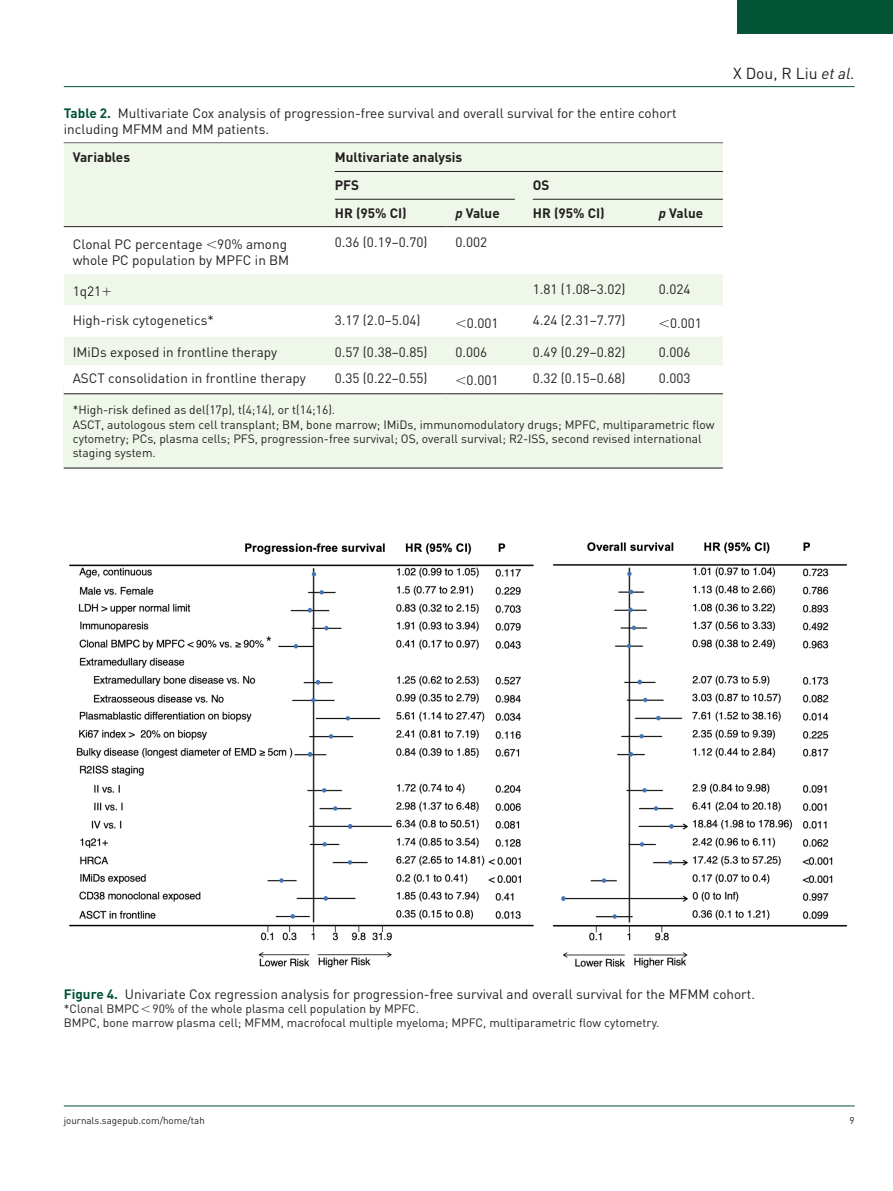
<style>
.page{position:relative;width:893px;height:1191px;background:#fff}
.page>*{position:absolute;margin:0;border:0;box-sizing:border-box;transform-origin:0 0}
.t1{font:15.75px "DIN";color:#231f20}
.t2{font:13.5px/15.8px "DIN";color:#231f20}
.t3{font:700 13.5px/27.8px "DIN";color:#231f20}
.t4{font:12px/14.2px "DIN";color:#231f20}
.t5{font:9.75px "DIN";color:#231f20}
.s1{font-weight:700;color:#015436}
.s2{font-style:italic}
</style>
<div class="page">
<hr style="left:64px;top:86px;width:791px;height:1px;background:#015436">
<hr style="left:64px;top:1105px;width:791px;height:1px;background:#015436">
<div style="left:738px;top:0;width:155px;height:34px;background:#015436"></div>
<div style="left:64px;top:383px;width:659px;height:85px;background:#eff7ea"></div>
<hr style="left:64px;top:468px;width:659px;height:1px;background:#231f20">
<div style="left:64px;top:143px;width:659px;height:83px;background:#eff7ea"></div>
<svg style="left:64px;top:227px;width:659px;height:166px"></svg>
<hr style="left:326px;top:226px;width:120px;height:1px;background:#231f20">
<hr style="left:446px;top:226px;width:78px;height:1px;background:#231f20">
<hr style="left:524px;top:226px;width:126px;height:1px;background:#231f20">
<hr style="left:650px;top:226px;width:73px;height:1px;background:#231f20">
<hr style="left:64px;top:393px;width:262px;height:1px;background:#231f20">
<hr style="left:326px;top:393px;width:120px;height:1px;background:#231f20">
<hr style="left:446px;top:393px;width:78px;height:1px;background:#231f20">
<hr style="left:524px;top:393px;width:126px;height:1px;background:#231f20">
<hr style="left:650px;top:393px;width:73px;height:1px;background:#231f20">
<hr style="left:64px;top:226px;width:262px;height:1px;background:#231f20">
<hr style="left:335px;top:171px;width:388px;height:1px;background:#231f20">
<hr style="left:335px;top:199px;width:180px;height:1px;background:#231f20">
<hr style="left:533px;top:199px;width:190px;height:1px;background:#231f20">
<img style="left:69px;top:542px;width:779px;height:426px">
<svg style="left:207px;top:241px;width:9px;height:8px"></svg>
<svg style="left:103px;top:288px;width:8px;height:8px"></svg>
<svg style="left:457px;top:319px;width:8px;height:8px"></svg>
<svg style="left:660px;top:319px;width:9px;height:8px"></svg>
<svg style="left:456px;top:376px;width:9px;height:8px"></svg>
<p class="t2" style="left:64px;top:105px;width:614px"><span class="s1">Table 2.</span> Multivariate Cox analysis of progression-free survival and overall survival for the entire cohort including MFMM and MM patients.</p>
<p class="t3" style="left:73px;top:143px;width:59px">Variables</p>
<p class="t3" style="left:335px;top:143px;width:129px">Multivariate analysis<br>PFS</p>
<p class="t3" style="left:533px;top:170px;width:18px">OS</p>
<p class="t3" style="left:335px;top:198px;width:74px">HR (95% CI)</p>
<p class="t3" style="left:455px;top:198px;width:46px"><span class="s2">p</span> Value</p>
<p class="t3" style="left:533px;top:198px;width:74px">HR (95% CI)</p>
<p class="t3" style="left:659px;top:198px;width:46px"><span class="s2">p</span> Value</p>
<p class="t2" style="left:73px;top:236px;width:218px">Clonal PC percentage 90% among whole PC population by MPFC in BM</p>
<p class="t2" style="left:335px;top:234px;width:94px">0.36 (0.19–0.70)</p>
<p class="t2" style="left:455px;top:234px;width:33px">0.002</p>
<p class="t2" style="left:73px;top:283px;width:30px">1q21</p>
<p class="t2" style="left:533px;top:281px;width:94px">1.81 (1.08–3.02)</p>
<p class="t2" style="left:659px;top:281px;width:33px">0.024</p>
<p class="t2" style="left:73px;top:312px;width:142px">High-risk cytogenetics*</p>
<p class="t2" style="left:335px;top:312px;width:87px">3.17 (2.0–5.04)</p>
<p class="t2" style="left:467px;top:314px;width:33px">0.001</p>
<p class="t2" style="left:533px;top:312px;width:94px">4.24 (2.31–7.77)</p>
<p class="t2" style="left:670px;top:314px;width:33px">0.001</p>
<p class="t2" style="left:73px;top:343px;width:206px">IMiDs exposed in frontline therapy</p>
<p class="t2" style="left:335px;top:343px;width:94px">0.57 (0.38–0.85)</p>
<p class="t2" style="left:455px;top:343px;width:33px">0.006</p>
<p class="t2" style="left:533px;top:343px;width:94px">0.49 (0.29–0.82)</p>
<p class="t2" style="left:659px;top:343px;width:33px">0.006</p>
<p class="t2" style="left:73px;top:369px;width:235px">ASCT consolidation in frontline therapy</p>
<p class="t2" style="left:335px;top:369px;width:94px">0.35 (0.22–0.55)</p>
<p class="t2" style="left:467px;top:372px;width:33px">0.001</p>
<p class="t2" style="left:533px;top:369px;width:94px">0.32 (0.15–0.68)</p>
<p class="t2" style="left:659px;top:369px;width:33px">0.003</p>
<p class="t4" style="left:73px;top:403px;width:643px">*High-risk defined as del(17p), t(4;14), or t(14;16).<br>ASCT, autologous stem cell transplant; BM, bone marrow; IMiDs, immunomodulatory drugs; MPFC, multiparametric flow cytometry; PCs, plasma cells; PFS, progression-free survival; OS, overall survival; R2-ISS, second revised international staging system.</p>
<p class="t1" style="left:733px;top:63px;width:123px">X Dou, R Liu <span class="s2">et al.</span></p>
<p class="t2" style="left:64px;top:985px;width:693px"><span class="s1">Figure 4.</span> Univariate Cox regression analysis for progression-free survival and overall survival for the MFMM cohort.</p>
<p class="t4" style="left:64px;top:1001px;width:597px">*Clonal BMPC 90% of the whole plasma cell population by MPFC.<br>BMPC, bone marrow plasma cell; MFMM, macrofocal multiple myeloma; MPFC, multiparametric flow cytometry.</p>
<p class="t5" style="left:64px;top:1114px;width:143px">journals.sagepub.com/home/tah</p>
<p class="t5" style="left:850px;top:1114px;width:7px">9</p>
</div>
